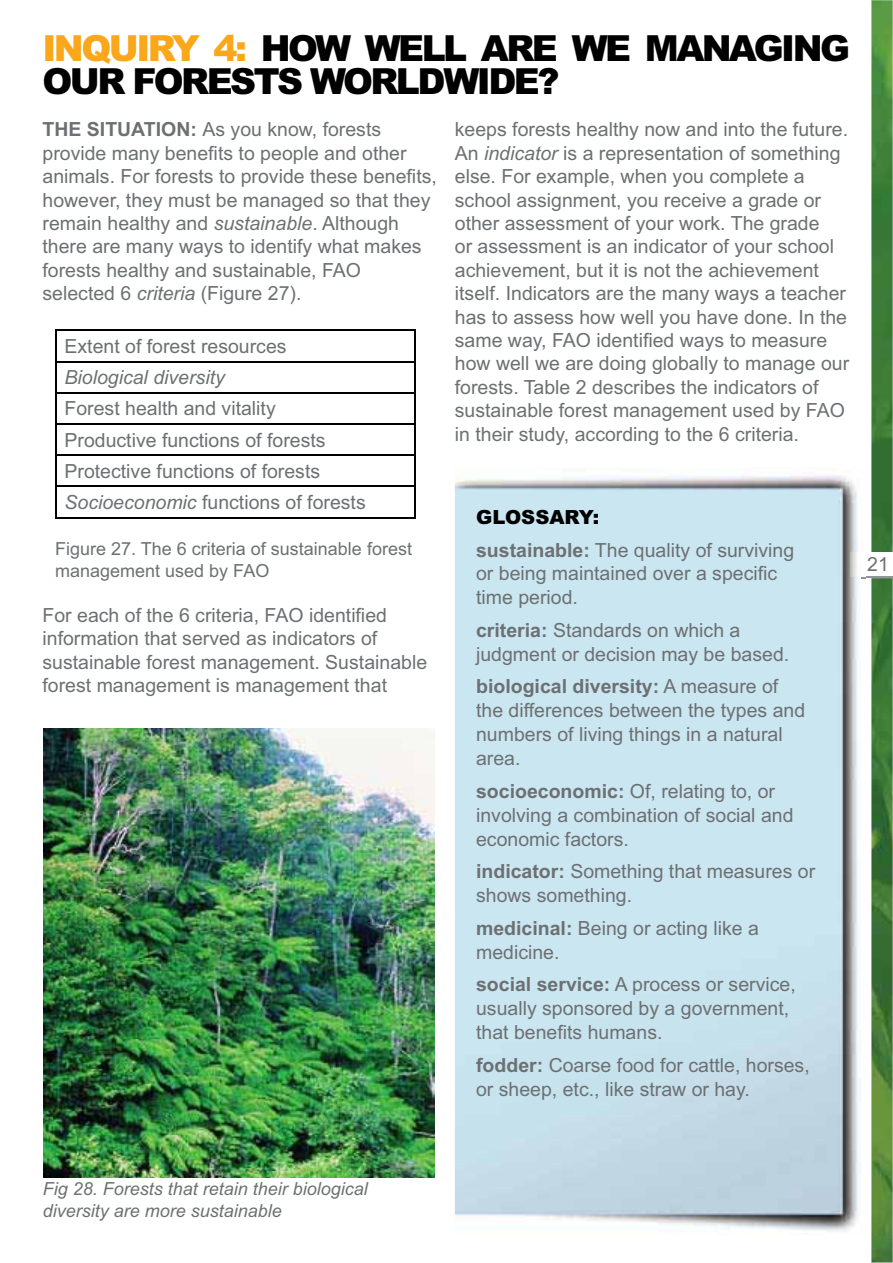
<style>
.page{position:relative;width:893px;height:1263px;background:#fff}
.page>*{position:absolute;margin:0;border:0;box-sizing:border-box;transform-origin:0 0}
.t1{font:900 36px/33px "Arial";letter-spacing:-.07em;color:#000}
.t2{font:19.5px/23.4px "Arial";color:#6d7072}
.t3{font:italic 19.5px "Arial";color:#6d7072}
.t4{font:italic 18px/21.6px "Arial";color:#6d7072}
.t5{font:18px/21.6px "Arial";color:#6d7072}
.s1{color:#faa71b}
.s2{font-weight:700}
.s3{font-style:italic}
.s4{font-weight:900;color:#000}
</style>
<div class="page">
<img style="left:871px;top:0;width:22px;height:1263px">
<hr style="left:861px;top:577px;width:32px;height:1px;background:#939598">
<div style="left:850px;top:552px;width:43px;height:24px;background:#fff"></div>
<hr style="left:55px;top:330px;width:360px;height:1px;background:#000">
<hr style="left:55px;top:331px;width:2px;height:30px;background:#000">
<hr style="left:414px;top:331px;width:1px;height:30px;background:#000">
<hr style="left:55px;top:361px;width:360px;height:1px;background:#000">
<hr style="left:55px;top:362px;width:2px;height:30px;background:#000">
<hr style="left:414px;top:362px;width:1px;height:30px;background:#000">
<hr style="left:55px;top:392px;width:360px;height:1px;background:#000">
<hr style="left:55px;top:393px;width:2px;height:30px;background:#000">
<hr style="left:414px;top:393px;width:1px;height:30px;background:#000">
<hr style="left:55px;top:423px;width:360px;height:2px;background:#000">
<hr style="left:55px;top:425px;width:2px;height:29px;background:#000">
<svg style="left:414px;top:425px;width:1px;height:29px"></svg>
<hr style="left:55px;top:454px;width:360px;height:2px;background:#000">
<hr style="left:55px;top:456px;width:2px;height:30px;background:#000">
<hr style="left:414px;top:456px;width:1px;height:30px;background:#000">
<hr style="left:55px;top:486px;width:360px;height:1px;background:#000">
<hr style="left:55px;top:487px;width:2px;height:30px;background:#000">
<hr style="left:414px;top:487px;width:1px;height:30px;background:#000">
<hr style="left:55px;top:517px;width:360px;height:1px;background:#000">
<img style="left:43px;top:729px;width:391px;height:449px">
<img style="left:455px;top:470px;width:410px;height:761px">
<img style="left:850px;top:552px;width:15px;height:24px">
<h1 class="t1" style="left:43px;top:36px;width:809px"><span class="s1">INQUIRY 4:</span> HOW WELL ARE WE MANAGING<br>OUR FORESTS WORLDWIDE?</h1>
<p class="t2" style="left:43px;top:120px;width:396px"><span class="s2">THE SITUATION:</span> As you know, forests provide many benefits to people and other animals. For forests to provide these benefits, however, they must be managed so that they remain healthy and <span class="s3">sustainable</span>. Although there are many ways to identify what makes forests healthy and sustainable, FAO selected 6 <span class="s3">criteria</span> (Figure 27).</p>
<p class="t2" style="left:65px;top:336px;width:224px">Extent of forest resources</p>
<p class="t3" style="left:65px;top:370px;width:162px">Biological diversity</p>
<p class="t2" style="left:65px;top:395px;width:303px;line-height:31.2px">Forest health and vitality<br>Productive functions of forests<br>Protective functions of forests<br><span class="s3">Socioeconomic</span> functions of forests</p>
<p class="t5" style="left:55px;top:540px;width:358px">Figure 27. The 6 criteria of sustainable forest management used by FAO</p>
<p class="t2" style="left:43px;top:605px;width:386px">For each of the 6 criteria, FAO identified information that served as indicators of sustainable forest management. Sustainable forest management is management that</p>
<p class="t2" style="left:455px;top:120px;width:396px">keeps forests healthy now and into the future.<br>An <span class="s3">indicator</span> is a representation of something else. For example, when you complete a school assignment, you receive a grade or other assessment of your work. The grade<br>or assessment is an indicator of your school achievement, but it is not the achievement itself. Indicators are the many ways a teacher has to assess how well you have done. In the same way, FAO identified ways to measure how well we are doing globally to manage our forests. Table 2 describes the indicators of sustainable forest management used by FAO in their study, according to the 6 criteria.</p>
<p class="t2" style="left:476px;top:503px;width:320px;line-height:32.5px"><span class="s4">GLOSSARY:<br></span><span class="s2">sustainable:</span> The quality of surviving</p>
<p class="t2" style="left:476px;top:564px;width:303px;line-height:24px">or being maintained over a specific time period.</p>
<p class="t2" style="left:476px;top:620px;width:315px;line-height:24px"><span class="s2">criteria:</span> Standards on which a judgment or decision may be based.</p>
<p class="t2" style="left:476px;top:677px;width:331px;line-height:24px"><span class="s2">biological diversity:</span> A measure of the differences between the types and numbers of living things in a natural area.</p>
<p class="t2" style="left:476px;top:781px;width:319px;line-height:24px"><span class="s2">socioeconomic:</span> Of, relating to, or involving a combination of social and economic factors.</p>
<p class="t2" style="left:476px;top:861px;width:341px;line-height:24px"><span class="s2">indicator:</span> Something that measures or shows something.</p>
<p class="t2" style="left:476px;top:918px;width:284px;line-height:24px"><span class="s2">medicinal:</span> Being or acting like a medicine.</p>
<p class="t2" style="left:476px;top:974px;width:321px;line-height:24px"><span class="s2">social service:</span> A process or service, usually sponsored by a government, that benefits humans.</p>
<p class="t2" style="left:476px;top:1055px;width:335px;line-height:24px"><span class="s2">fodder:</span> Coarse food for cattle, horses, or sheep, etc., like straw or hay.</p>
<p class="t2" style="left:867px;top:555px;width:23px">21</p>
<p class="t4" style="left:43px;top:1180px;width:326px">Fig 28. Forests that retain their biological diversity are more sustainable</p>
</div>
